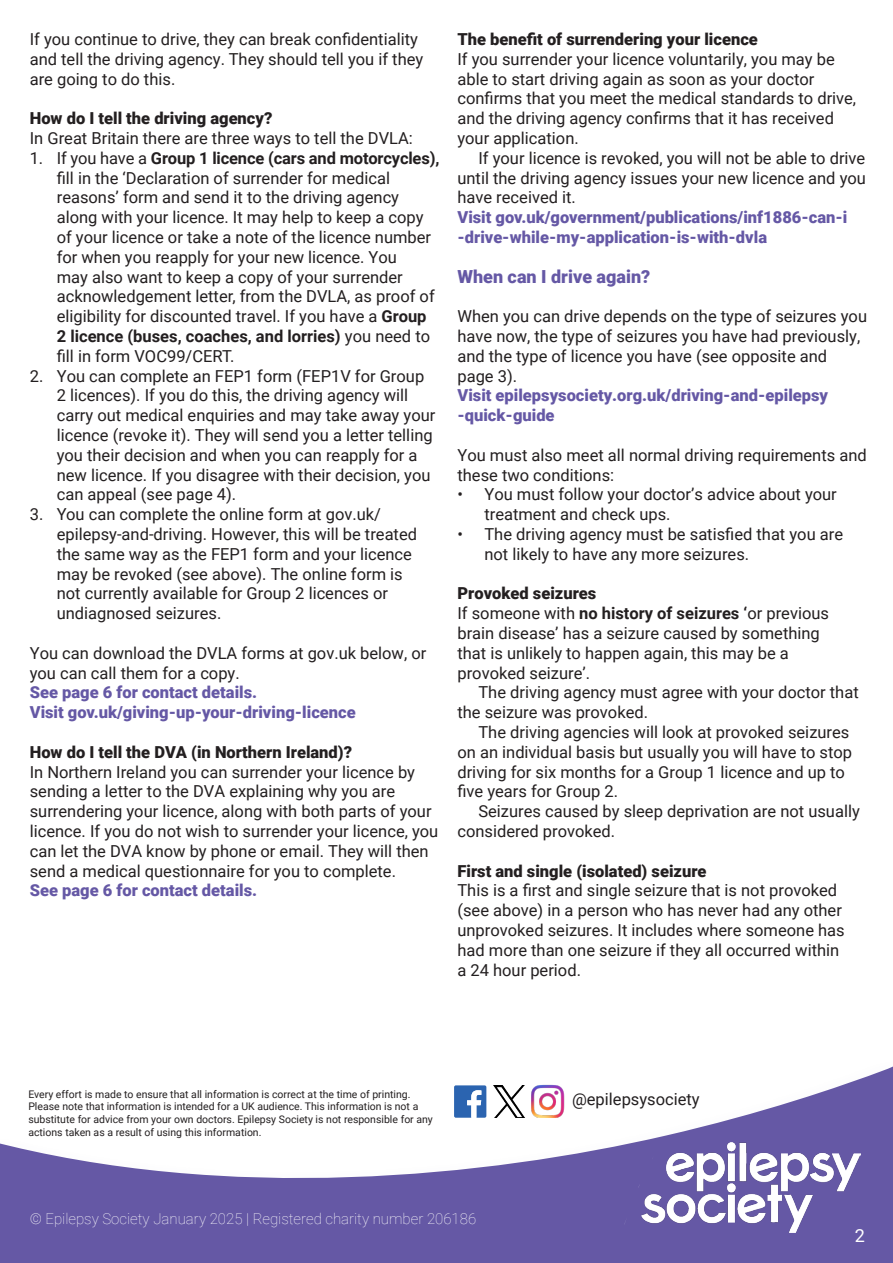
<style>
.page{position:relative;width:893px;height:1263px;background:#fff}
.page>*{position:absolute;margin:0;border:0;box-sizing:border-box;transform-origin:0 0}
.t1{font:900 18px "Roboto";color:#6558a5}
.t2{font:18px "Roboto";color:#fff}
.t3{font:16.5px/19.8px "Roboto";color:#231f20}
.t4{font:900 16.5px/19.8px "Roboto";color:#6558a5}
.t5{font:900 16.5px "Roboto";color:#231f20}
.t6{font:100 15px "Roboto";color:#fff}
.t7{font:10.5px/12.6px "Roboto";color:#231f20}
.s1{font-weight:700}
.s2{font-weight:900}
</style>
<div class="page">
<svg style="left:0;top:1066px;width:893px;height:197px;fill:#6558a5"></svg>
<img style="left:642px;top:1143px;width:218px;height:89px">
<img style="left:531px;top:1084px;width:33px;height:34px">
<svg style="left:454px;top:1085px;width:32px;height:33px"></svg>
<img style="left:493px;top:1085px;width:33px;height:33px">
<p class="t3" style="left:30px;top:29px;width:395px">If you continue to drive, they can break confidentiality and tell the driving agency. They should tell you if they are going to do this.</p>
<p class="t5" style="left:30px;top:107px;width:244px">How do I tell the driving agency?</p>
<p class="t3" style="left:30px;top:128px;width:385px">In Great Britain there are three ways to tell the DVLA:</p>
<p class="t3" style="left:57px;top:147px;width:384px;text-indent:-27px">1. If you have a <span class="s1">Group 1 licence (cars and motorcycles), </span>fill in the ‘Declaration of surrender for medical reasons’ form and send it to the driving agency along with your licence. It may help to keep a copy of your licence or take a note of the licence number for when you reapply for your new licence. You<br>may also want to keep a copy of your surrender acknowledgement letter, from the DVLA, as proof of eligibility for discounted travel. If you have a <span class="s1">Group 2 licence (buses, coaches, and lorries)</span> you need to fill in form VOC99/CERT.</p>
<p class="t3" style="left:57px;top:365px;width:380px;text-indent:-27px">2. You can complete an FEP1 form (FEP1V for Group 2 licences). If you do this, the driving agency will carry out medical enquiries and may take away your licence (revoke it). They will send you a letter telling you their decision and when you can reapply for a new licence. If you disagree with their decision, you can appeal (see page 4).</p>
<p class="t3" style="left:57px;top:504px;width:362px;text-indent:-27px">3. You can complete the online form at gov.uk/ epilepsy-and-driving. However, this will be treated the same way as the FEP1 form and your licence may be revoked (see above). The online form is not currently available for Group 2 licences or undiagnosed seizures.</p>
<p class="t3" style="left:30px;top:642px;width:398px">You can download the DVLA forms at gov.uk below, or you can call them for a copy.</p>
<p class="t4" style="left:30px;top:682px;width:327px">See page 6 for contact details.<br>Visit gov.uk/giving-up-your-driving-licence</p>
<p class="t5" style="left:30px;top:740px;width:324px">How do I tell the DVA (in Northern Ireland)?</p>
<p class="t3" style="left:30px;top:761px;width:410px">In Northern Ireland you can surrender your licence by sending a letter to the DVA explaining why you are surrendering your licence, along with both parts of your licence. If you do not wish to surrender your licence, you can let the DVA know by phone or email. They will then send a medical questionnaire for you to complete.</p>
<p class="t4" style="left:30px;top:880px;width:229px">See page 6 for contact details.</p>
<p class="t5" style="left:457px;top:28px;width:302px">The benefit of surrendering your licence</p>
<p class="t3" style="left:457px;top:48px;width:400px">If you surrender your licence voluntarily, you may be able to start driving again as soon as your doctor confirms that you meet the medical standards to drive, and the driving agency confirms that it has received your application.</p>
<p class="t3" style="left:457px;top:147px;width:410px;text-align:justify;text-indent:21px">If your licence is revoked, you will not be able to drive until the driving agency issues your new licence and you have received it.</p>
<p class="t4" style="left:457px;top:207px;width:392px">Visit gov.uk/government/publications/inf1886-can-i -drive-while-my-application-is-with-dvla</p>
<p class="t1" style="left:457px;top:264px;width:194px">When can I drive again?</p>
<p class="t3" style="left:457px;top:306px;width:411px">When you can drive depends on the type of seizures you have now, the type of seizures you have had previously, and the type of licence you have (see opposite and page 3).</p>
<p class="t4" style="left:457px;top:385px;width:372px">Visit epilepsysociety.org.uk/driving-and-epilepsy -quick-guide</p>
<p class="t3" style="left:457px;top:444px;width:411px">You must also meet all normal driving requirements and these two conditions:</p>
<p class="t3" style="left:484px;top:484px;width:354px;text-indent:-27px">• You must follow your doctor’s advice about your treatment and check ups.</p>
<p class="t3" style="left:484px;top:524px;width:360px;text-indent:-27px">• The driving agency must be satisfied that you are not likely to have any more seizures.</p>
<p class="t3" style="left:457px;top:583px;width:373px"><span class="s2">Provoked seizures<br></span>If someone with <span class="s1">no history of seizures ‘</span>or previous brain disease’ has a seizure caused by something that is unlikely to happen again, this may be a provoked seizure’.</p>
<p class="t3" style="left:457px;top:682px;width:403px;text-indent:21px">The driving agency must agree with your doctor that the seizure was provoked.</p>
<p class="t3" style="left:457px;top:722px;width:396px;text-indent:21px">The driving agencies will look at provoked seizures on an individual basis but usually you will have to stop driving for six months for a Group 1 licence and up to five years for Group 2.</p>
<p class="t3" style="left:457px;top:801px;width:404px;text-indent:21px">Seizures caused by sleep deprivation are not usually considered provoked.</p>
<p class="t5" style="left:457px;top:859px;width:251px">First and single (isolated) seizure</p>
<p class="t3" style="left:457px;top:880px;width:389px">This is a first and single seizure that is not provoked (see above) in a person who has never had any other unprovoked seizures. It includes where someone has had more than one seizure if they all occurred within a 24 hour period.</p>
<p class="t7" style="left:28px;top:1087px;width:406px">Every effort is made to ensure that all information is correct at the time of printing.<br>Please note that information is intended for a UK audience. This information is not a substitute for advice from your own doctors. Epilepsy Society is not responsible for any actions taken as a result of using this information.</p>
<p class="t3" style="left:572px;top:1089px;width:129px">@epilepsysociety</p>
<p class="t6" style="left:30px;top:1208px;width:448px">© Epilepsy Society January 2025 | Registered charity number 206186</p>
<p class="t2" style="left:855px;top:1223px;width:12px">2</p>
</div>
